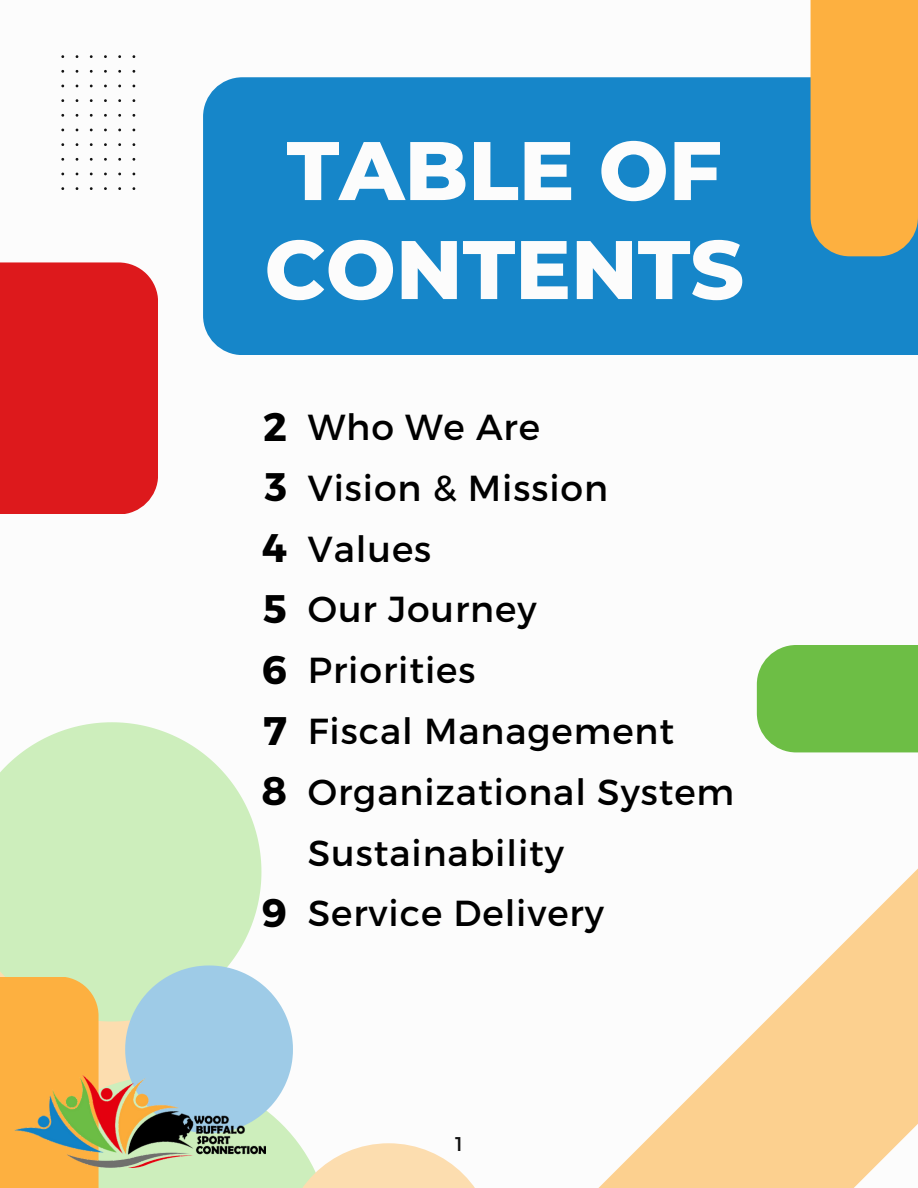
<style>
.page{position:relative;width:918px;height:1188px;background:#fff}
.page>*{position:absolute;margin:0;border:0;box-sizing:border-box;transform-origin:0 0}
.t1{font:800 82.95px/99px "Montserrat";color:#fcfcfc}
.t2{font:700 39.9px "Montserrat";color:#000}
.t3{font:36.15px "Montserrat";letter-spacing:.025em;color:#000}
.t4{font:19.8px "Montserrat";color:#131313}
</style>
<div class="page">
<svg style="left:598px;top:868px;width:320px;height:320px"></svg>
<svg style="left:0;top:722px;width:261px;height:243px;fill:#cdeebc"></svg>
<svg style="left:0;top:965px;width:475px;height:223px"></svg>
<div style="left:757px;top:645px;width:161px;height:107px;background:#6dbe45"></div>
<div style="left:0;top:262px;width:158px;height:252px;background:#dd191c"></div>
<div style="left:0;top:977px;width:99px;height:211px;background:#fdb040"></div>
<div style="left:203px;top:77px;width:715px;height:278px;background:#1686c9"></div>
<div style="left:811px;top:0;width:107px;height:256px;background:#fdb040"></div>
<svg style="left:61px;top:55px;width:74px;height:135px"></svg>
<img style="left:15px;top:1076px;width:251px;height:92px">
<p class="t1" style="left:265px;top:121px;width:481px">TABLE OF<br>CONTENTS</p>
<p class="t2" style="left:263px;top:400px;width:25px">2</p>
<p class="t2" style="left:265px;top:461px;width:24px">3</p>
<p class="t2" style="left:262px;top:522px;width:27px">4</p>
<p class="t2" style="left:263px;top:583px;width:25px">5</p>
<p class="t2" style="left:262px;top:644px;width:27px">6</p>
<p class="t2" style="left:263px;top:704px;width:25px">7</p>
<p class="t2" style="left:261px;top:765px;width:27px">8</p>
<p class="t2" style="left:262px;top:887px;width:27px">9</p>
<p class="t3" style="left:308px;top:404px;width:234px">Who We Are</p>
<p class="t3" style="left:308px;top:464px;width:302px">Vision &amp; Mission</p>
<p class="t3" style="left:308px;top:525px;width:125px">Values</p>
<p class="t3" style="left:308px;top:586px;width:230px">Our Journey</p>
<p class="t3" style="left:308px;top:647px;width:169px">Priorities</p>
<p class="t3" style="left:308px;top:708px;width:368px">Fiscal Management</p>
<p class="t3" style="left:308px;top:768px;width:428px">Organizational System</p>
<p class="t3" style="left:308px;top:829px;width:258px">Sustainability</p>
<p class="t3" style="left:308px;top:890px;width:298px">Service Delivery</p>
<p class="t4" style="left:455px;top:1131px;width:9px">1</p>
</div>
